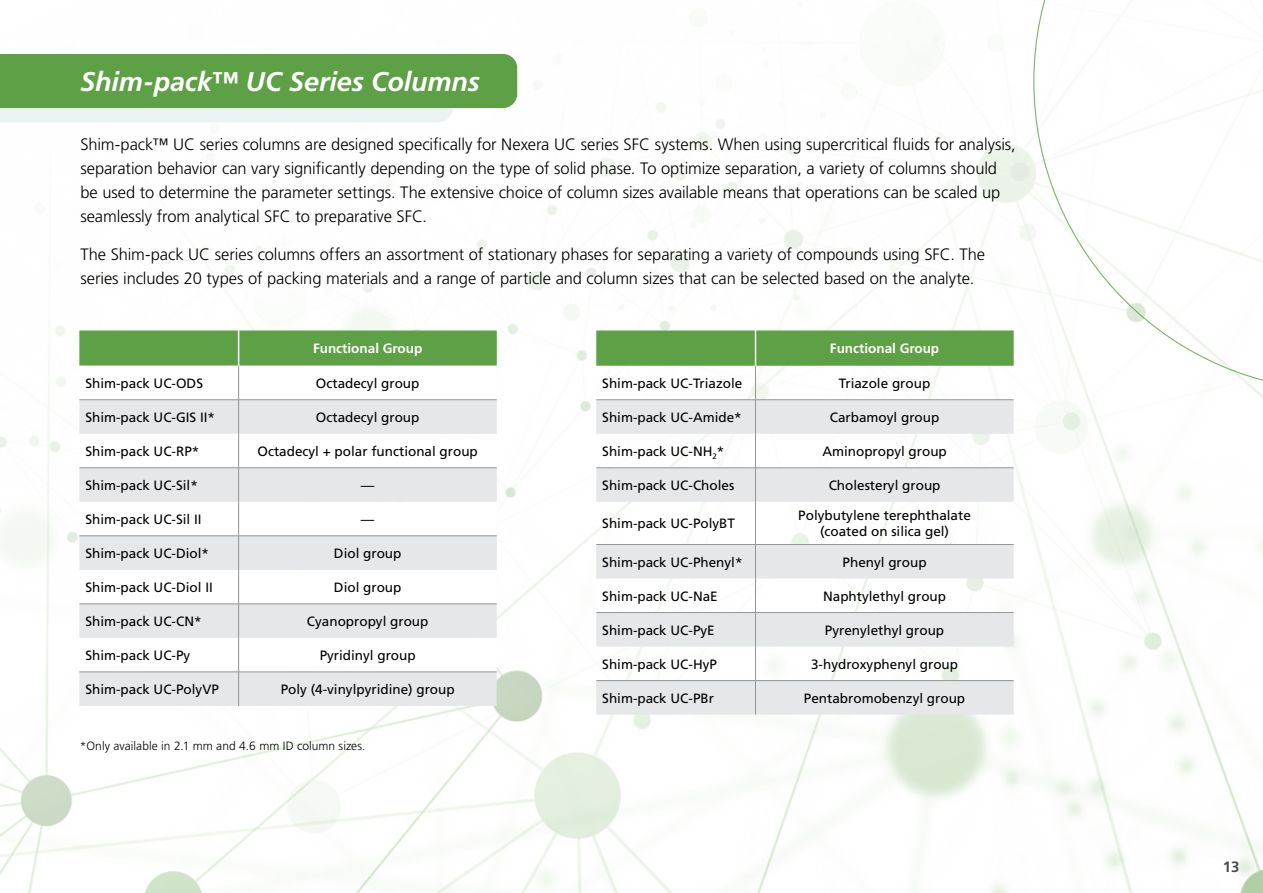
<style>
.page{position:relative;width:1263px;height:893px;background:#fff}
.page>*{position:absolute;margin:0;border:0;box-sizing:border-box;transform-origin:0 0}
.t1{font:italic 700 27px "Frutiger LT Std";letter-spacing:-.005em;color:#fff}
.t2{font:300 16.5px/24px "Frutiger LT Std";letter-spacing:-.005em;color:#000}
.t3{font:700 15px "Frutiger LT Std";color:#4d4d4f}
.t4{font:13.5px/16.2px "Frutiger LT Std";color:#000;text-align:center}
.t5{font:700 13.5px "Frutiger LT Std";color:#fff}
.t6{font:300 12px "Frutiger LT Std";letter-spacing:.005em;color:#000}
</style>
<div class="page">
<img style="left:0;top:24px;width:1263px;height:869px">
<svg style="left:0;top:54px;width:517px;height:68px;background:#7bb169"></svg>
<svg style="left:1033px;top:0;width:230px;height:391px"></svg>
<div style="left:79px;top:330px;width:418px;height:36px;background:#5ea045"></div>
<svg style="left:79px;top:366px;width:418px;height:33px"></svg>
<svg style="left:79px;top:400px;width:418px;height:306px;fill:#e6e7e8"></svg>
<hr style="left:238px;top:366px;width:1px;height:34px;background:#939598">
<hr style="left:238px;top:400px;width:1px;height:34px;background:#939598">
<hr style="left:238px;top:434px;width:1px;height:34px;background:#939598">
<hr style="left:238px;top:468px;width:1px;height:34px;background:#939598">
<hr style="left:238px;top:502px;width:1px;height:34px;background:#939598">
<hr style="left:238px;top:536px;width:1px;height:34px;background:#939598">
<hr style="left:238px;top:570px;width:1px;height:34px;background:#939598">
<hr style="left:238px;top:604px;width:1px;height:34px;background:#939598">
<hr style="left:238px;top:638px;width:1px;height:34px;background:#939598">
<hr style="left:238px;top:672px;width:1px;height:34px;background:#939598">
<hr style="left:79px;top:399px;width:160px;height:1px;background:#939598">
<hr style="left:239px;top:399px;width:258px;height:1px;background:#939598">
<hr style="left:79px;top:467px;width:160px;height:1px;background:#939598">
<hr style="left:239px;top:467px;width:258px;height:1px;background:#939598">
<hr style="left:79px;top:536px;width:160px;height:1px;background:#939598">
<hr style="left:239px;top:536px;width:258px;height:1px;background:#939598">
<hr style="left:79px;top:604px;width:160px;height:1px;background:#939598">
<hr style="left:239px;top:604px;width:258px;height:1px;background:#939598">
<hr style="left:79px;top:672px;width:160px;height:1px;background:#939598">
<hr style="left:239px;top:672px;width:258px;height:1px;background:#939598">
<hr style="left:238px;top:330px;width:1px;height:36px;background:#fff">
<div style="left:596px;top:330px;width:418px;height:36px;background:#5ea045"></div>
<svg style="left:596px;top:400px;width:418px;height:315px;fill:#e6e7e8"></svg>
<hr style="left:755px;top:366px;width:1px;height:34px;background:#939598">
<hr style="left:755px;top:400px;width:1px;height:34px;background:#939598">
<hr style="left:755px;top:434px;width:1px;height:34px;background:#939598">
<hr style="left:755px;top:468px;width:1px;height:34px;background:#939598">
<hr style="left:755px;top:502px;width:1px;height:42px;background:#939598">
<hr style="left:755px;top:545px;width:1px;height:33px;background:#939598">
<hr style="left:755px;top:578px;width:1px;height:34px;background:#939598">
<hr style="left:755px;top:613px;width:1px;height:34px;background:#939598">
<hr style="left:755px;top:647px;width:1px;height:33px;background:#939598">
<hr style="left:755px;top:681px;width:1px;height:34px;background:#939598">
<hr style="left:755px;top:330px;width:1px;height:36px;background:#fff">
<hr style="left:596px;top:399px;width:159px;height:1px;background:#939598">
<hr style="left:755px;top:399px;width:259px;height:1px;background:#939598">
<hr style="left:596px;top:468px;width:159px;height:1px;background:#939598">
<hr style="left:755px;top:468px;width:259px;height:1px;background:#939598">
<hr style="left:596px;top:544px;width:159px;height:1px;background:#939598">
<hr style="left:755px;top:544px;width:259px;height:1px;background:#939598">
<hr style="left:596px;top:612px;width:159px;height:1px;background:#939598">
<hr style="left:755px;top:612px;width:259px;height:1px;background:#939598">
<hr style="left:596px;top:680px;width:159px;height:1px;background:#939598">
<hr style="left:755px;top:680px;width:259px;height:1px;background:#939598">
<h1 class="t1" style="left:80px;top:66px;width:401px">Shim-pack™ UC Series Columns</h1>
<p class="t2" style="left:80px;top:133px;width:937px">Shim-pack™ UC series columns are designed specifically for Nexera UC series SFC systems. When using supercritical fluids for analysis, separation behavior can vary significantly depending on the type of solid phase. To optimize separation, a variety of columns should be used to determine the parameter settings. The extensive choice of column sizes available means that operations can be scaled up seamlessly from analytical SFC to preparative SFC.</p>
<p class="t2" style="left:80px;top:242px;width:906px">The Shim-pack UC series columns offers an assortment of stationary phases for separating a variety of compounds using SFC. The series includes 20 types of packing materials and a range of particle and column sizes that can be selected based on the analyte.</p>
<p class="t5" style="left:313px;top:341px;width:111px">Functional Group</p>
<p class="t4" style="left:85px;top:375px;width:119px">Shim-pack UC-ODS</p>
<p class="t4" style="left:316px;top:375px;width:105px">Octadecyl group</p>
<p class="t4" style="left:85px;top:409px;width:131px">Shim-pack UC-GIS II*</p>
<p class="t4" style="left:316px;top:409px;width:105px">Octadecyl group</p>
<p class="t4" style="left:85px;top:443px;width:116px">Shim-pack UC-RP*</p>
<p class="t4" style="left:257px;top:443px;width:222px">Octadecyl + polar functional group</p>
<p class="t4" style="left:85px;top:477px;width:114px">Shim-pack UC-Sil*</p>
<p class="t4" style="left:361px;top:477px;width:15px">—</p>
<p class="t4" style="left:85px;top:511px;width:118px">Shim-pack UC-Sil II</p>
<p class="t4" style="left:361px;top:511px;width:15px">—</p>
<p class="t4" style="left:85px;top:545px;width:125px">Shim-pack UC-Diol*</p>
<p class="t4" style="left:334px;top:545px;width:69px">Diol group</p>
<p class="t4" style="left:85px;top:579px;width:129px">Shim-pack UC-Diol II</p>
<p class="t4" style="left:334px;top:579px;width:69px">Diol group</p>
<p class="t4" style="left:85px;top:613px;width:118px">Shim-pack UC-CN*</p>
<p class="t4" style="left:307px;top:613px;width:123px">Cyanopropyl group</p>
<p class="t4" style="left:85px;top:647px;width:107px">Shim-pack UC-Py</p>
<p class="t4" style="left:320px;top:647px;width:98px">Pyridinyl group</p>
<p class="t4" style="left:85px;top:681px;width:135px">Shim-pack UC-PolyVP</p>
<p class="t4" style="left:281px;top:681px;width:176px">Poly (4-vinylpyridine) group</p>
<p class="t6" style="left:80px;top:739px;width:287px">*Only available in 2.1 mm and 4.6 mm ID column sizes.</p>
<p class="t5" style="left:830px;top:341px;width:111px">Functional Group</p>
<p class="t4" style="left:602px;top:375px;width:142px">Shim-pack UC-Triazole</p>
<p class="t4" style="left:839px;top:375px;width:93px">Triazole group</p>
<p class="t4" style="left:602px;top:409px;width:141px">Shim-pack UC-Amide*</p>
<p class="t4" style="left:830px;top:409px;width:111px">Carbamoyl group</p>
<p class="t4" style="left:602px;top:443px;width:124px">Shim-pack UC-NH<sub>2</sub>*</p>
<p class="t4" style="left:822px;top:443px;width:126px">Aminopropyl group</p>
<p class="t4" style="left:602px;top:477px;width:134px">Shim-pack UC-Choles</p>
<p class="t4" style="left:829px;top:477px;width:113px">Cholesteryl group</p>
<p class="t4" style="left:602px;top:515px;width:134px">Shim-pack UC-PolyBT</p>
<p class="t4" style="left:798px;top:507px;width:174px">Polybutylene terephthalate (coated on silica gel)</p>
<p class="t4" style="left:602px;top:554px;width:142px">Shim-pack UC-Phenyl*</p>
<p class="t4" style="left:842px;top:554px;width:86px">Phenyl group</p>
<p class="t4" style="left:602px;top:588px;width:117px">Shim-pack UC-NaE</p>
<p class="t4" style="left:823px;top:588px;width:125px">Naphtylethyl group</p>
<p class="t4" style="left:602px;top:622px;width:114px">Shim-pack UC-PyE</p>
<p class="t4" style="left:825px;top:622px;width:121px">Pyrenylethyl group</p>
<p class="t4" style="left:602px;top:656px;width:116px">Shim-pack UC-HyP</p>
<p class="t4" style="left:811px;top:656px;width:149px">3-hydroxyphenyl group</p>
<p class="t4" style="left:602px;top:690px;width:113px">Shim-pack UC-PBr</p>
<p class="t4" style="left:804px;top:690px;width:163px">Pentabromobenzyl group</p>
<p class="t3" style="left:1223px;top:858px;width:18px">13</p>
</div>
